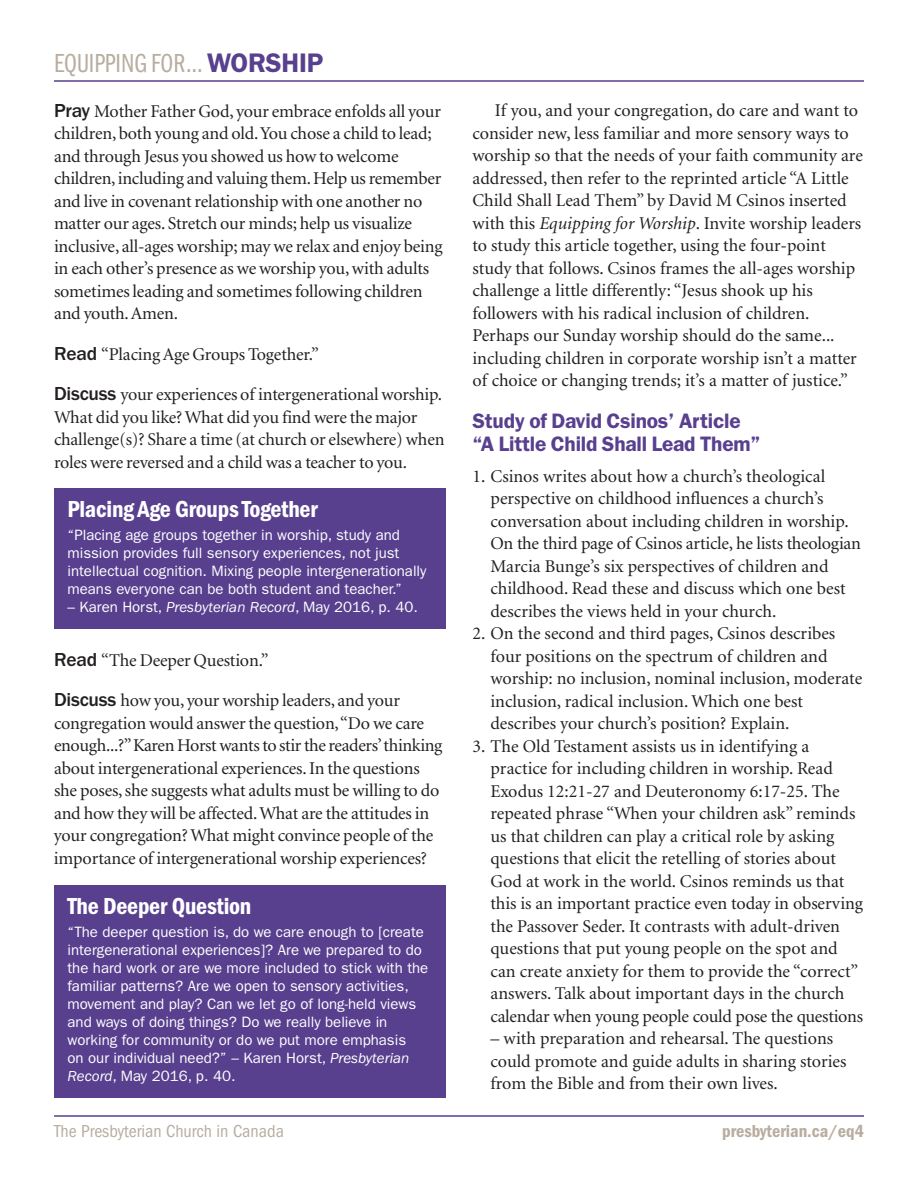
<style>
.page{position:relative;width:918px;height:1188px;background:#fff}
.page>*{position:absolute;margin:0;border:0;box-sizing:border-box;transform-origin:0 0}
.t1{font:27px "Franklin Gothic Book Cmpr";color:#b8ad9f}
.t2{font:600 condensed 24px "Franklin Gothic";letter-spacing:-.01em;color:#fff}
.t3{font:600 21px/22.5px "Franklin Gothic";letter-spacing:-.01em;color:#58408f}
.t4{font:18px/22.5px "Minion";letter-spacing:-.005em;color:#231f20}
.t5{font:condensed 18px "Franklin Gothic";color:#b8ad9f}
.t6{font:600 condensed 18px "Franklin Gothic";color:#b8ad9f}
.t7{font:15px/18px "Franklin Gothic";color:#fff}
.s1{font-family:"Franklin Gothic";font-weight:600;color:#58408f}
.s2{font-family:"Franklin Gothic";font-weight:500;font-size:19.5px}
.s3{font-style:italic}
</style>
<div class="page">
<hr style="left:54px;top:1115px;width:810px;height:2px;background:#58408f">
<hr style="left:54px;top:80px;width:810px;height:2px;background:#58408f">
<div style="left:54px;top:488px;width:392px;height:141px;background:#58408f"></div>
<div style="left:54px;top:885px;width:392px;height:213px;background:#58408f"></div>
<h1 class="t1" style="left:54px;top:54px;width:271px">EQUIPPING FOR… <span class="s1">WORSHIP</span></h1>
<p class="t4" style="left:54px;top:101px;width:390px"><span class="s2">Pray</span> Mother Father God, your embrace enfolds all your children, both young and old.You chose a child to lead; and through Jesus you showed us how to welcome children,including and valuing them.Help us remember and live in covenant relationship with one another no matter our ages. Stretch our minds; help us visualize inclusive, all-ages worship; may we relax and enjoy being in each other’s presence as we worship you,with adults sometimes leading and sometimes following children and youth.Amen.</p>
<p class="t4" style="left:54px;top:344px;width:266px"><span class="s2">Read</span> “PlacingAge Groups Together.”</p>
<p class="t4" style="left:54px;top:385px;width:392px"><span class="s2">Discuss</span> your experiences of intergenerational worship.<br>What did you like?What did you find were the major challenge(s)? Share a time (at church or elsewhere) when roles were reversed and a child was a teacher to you.</p>
<h2 class="t2" style="left:68px;top:501px;width:252px">Placing Age Groups Together</h2>
<p class="t7" style="left:67px;top:527px;width:361px">“Placing age groups together in worship, study and mission provides full sensory experiences, not just intellectual cognition. Mixing people intergenerationally means everyone can be both student and teacher.”</p>
<p class="t7" style="left:67px;top:599px;width:352px">– Karen Horst, <span class="s3">Presbyterian Record</span>, May 2016, p. 40.</p>
<p class="t4" style="left:54px;top:650px;width:216px"><span class="s2">Read</span> “The Deeper Question.”</p>
<p class="t4" style="left:54px;top:691px;width:390px"><span class="s2">Discuss</span> how you, your worship leaders, and your congregation would answer the question,“Do we care enough...?”Karen Horst wants to stir the readers’thinking about intergenerational experiences.In the questions she poses,she suggests what adults must be willing to do and how they will be affected.What are the attitudes in your congregation?What might convince people of the importance of intergenerational worship experiences?</p>
<h2 class="t2" style="left:68px;top:898px;width:185px">The Deeper Question</h2>
<p class="t7" style="left:67px;top:924px;width:362px">“The deeper question is, do we care enough to [create intergenerational experiences]? Are we prepared to do the hard work or are we more included to stick with the familiar patterns? Are we open to sensory activities, movement and play? Can we let go of long-held views and ways of doing things? Do we really believe in working for community or do we put more emphasis<br>on our individual need?” – Karen Horst, <span class="s3">Presbyterian Record</span>, May 2016, p. 40.</p>
<p class="t4" style="left:472px;top:101px;width:392px;text-indent:22px">If you, and your congregation, do care and want to consider new, less familiar and more sensory ways to worship so that the needs of your faith community are addressed, then refer to the reprinted article “A Little Child Shall Lead Them” by David M Csinos inserted with this <span class="s3">Equipping for Worship</span>. Invite worship leaders to study this article together, using the four-point study that follows. Csinos frames the all-ages worship challenge a little differently: “Jesus shook up his followers with his radical inclusion of children.<br>Perhaps our Sunday worship should do the same... including children in corporate worship isn’t a matter of choice or changing trends; it’s a matter of justice.”</p>
<p class="t3" style="left:472px;top:412px;width:290px">Study of David Csinos’ Article “A Little Child Shall Lead Them”</p>
<p class="t4" style="left:491px;top:466px;width:372px;text-indent:-18px">1. Csinos writes about how a church’s theological perspective on childhood influences a church’s conversation about including children in worship.<br>On the third page of Csinos article, he lists theologian Marcia Bunge’s six perspectives of children and childhood. Read these and discuss which one best describes the views held in your church.</p>
<p class="t4" style="left:491px;top:623px;width:373px;text-indent:-18px">2. On the second and third pages, Csinos describes four positions on the spectrum of children and worship: no inclusion, nominal inclusion, moderate inclusion, radical inclusion. Which one best describes your church’s position? Explain.</p>
<p class="t4" style="left:491px;top:736px;width:374px;text-indent:-18px">3. The Old Testament assists us in identifying a practice for including children in worship. Read Exodus 12:21-27 and Deuteronomy 6:17-25. The repeated phrase “When your children ask” reminds us that children can play a critical role by asking questions that elicit the retelling of stories about God at work in the world. Csinos reminds us that this is an important practice even today in observing the Passover Seder. It contrasts with adult-driven questions that put young people on the spot and can create anxiety for them to provide the “correct” answers. Talk about important days in the church calendar when young people could pose the questions</p>
<p class="t4" style="left:491px;top:1028px;width:358px">– with preparation and rehearsal. The questions could promote and guide adults in sharing stories from the Bible and from their own lives.</p>
<p class="t5" style="left:54px;top:1125px;width:231px">The Presbyterian Church in Canada</p>
<p class="t6" style="left:722px;top:1125px;width:143px">presbyterian.ca/eq4</p>
</div>
